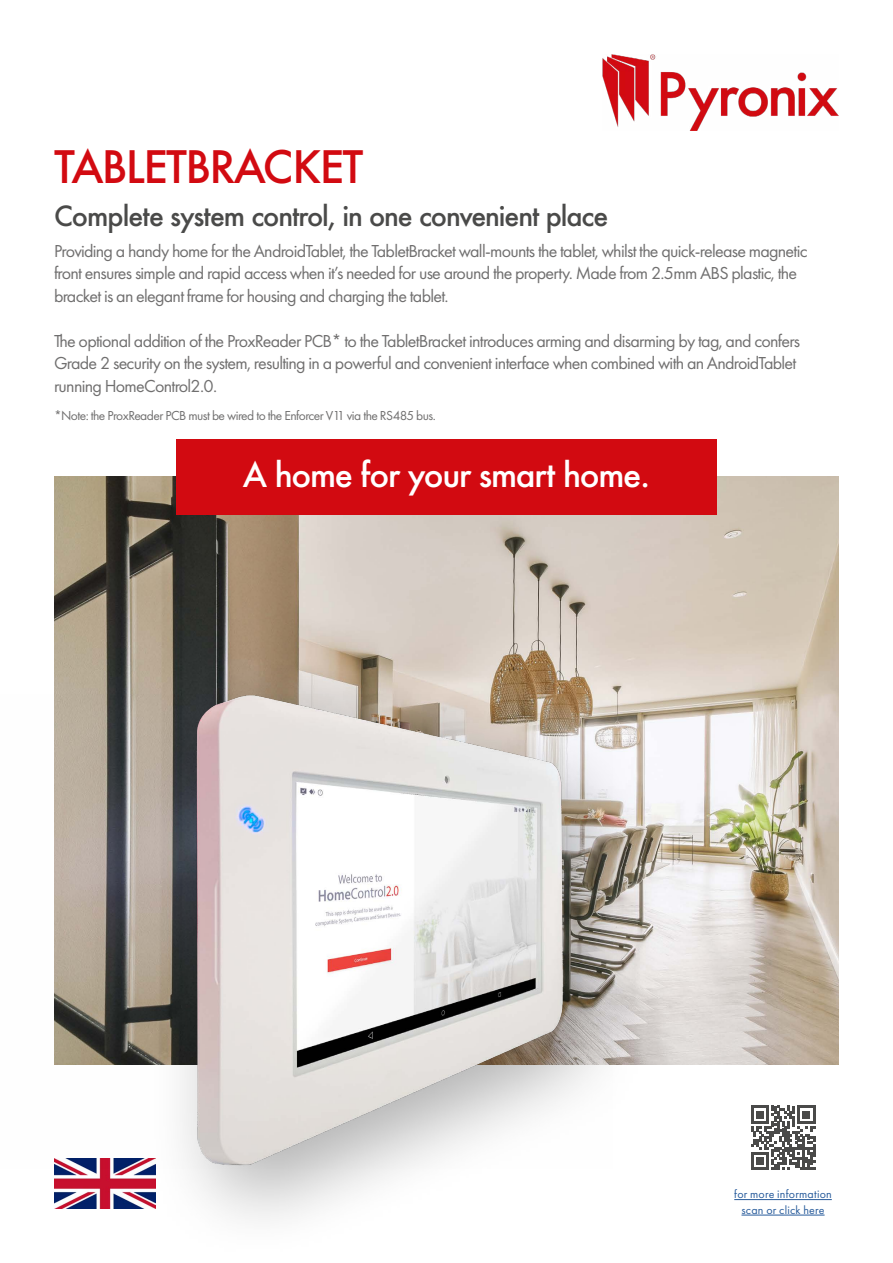
<style>
.page{position:relative;width:893px;height:1263px;background:#fff}
.page>*{position:absolute;margin:0;border:0;box-sizing:border-box;transform-origin:0 0}
.t1{font:500 43.5px "Futura";letter-spacing:-.04em;color:#d20a11}
.t2{font:500 33px "Futura";letter-spacing:-.04em;color:#fff}
.t3{font:500 27px "Futura";letter-spacing:-.04em;color:#4a4a49}
.t4{font:18px/22.5px "Futura PT";letter-spacing:-.04em;color:#706f6f}
.t5{font:13.5px "Futura PT";letter-spacing:-.04em;color:#706f6f}
.t6{font:12px/15.5px "Futura PT";letter-spacing:.015em;color:#275b9b;text-align:center}
</style>
<div class="page">
<img style="left:54px;top:477px;width:785px;height:587px">
<img style="left:54px;top:1169px;width:92px;height:40px">
<hr style="left:734px;top:1199px;width:98px;height:1px;background:#275b9b">
<hr style="left:741px;top:1215px;width:84px;height:1px;background:#275b9b">
<svg style="left:751px;top:1106px;width:64px;height:64px"></svg>
<img style="left:602px;top:54px;width:237px;height:76px">
<div style="left:176px;top:439px;width:541px;height:75px;background:#d20a11"></div>
<div style="left:146px;top:655px;width:507px;height:606px;background:#000;opacity:.3"></div>
<img style="left:54px;top:695px;width:558px;height:474px">
<h1 class="t1" style="left:54px;top:137px;width:311px">TABLETBRACKET</h1>
<h3 class="t3" style="left:54px;top:198px;width:556px">Complete system control, in one convenient place</h3>
<p class="t4" style="left:54px;top:239px;width:755px">Providing a handy home for the AndroidTablet, the TabletBracket wall-mounts the tablet, whilst the quick-release magnetic front ensures simple and rapid access when it’s needed for use around the property. Made from 2.5mm ABS plastic, the bracket is an elegant frame for housing and charging the tablet.</p>
<p class="t4" style="left:54px;top:329px;width:748px">The optional addition of the ProxReader PCB* to the TabletBracket introduces arming and disarming by tag, and confers<br>Grade 2 security on the system, resulting in a powerful and convenient interface when combined with an AndroidTablet running HomeControl2.0.</p>
<p class="t5" style="left:54px;top:408px;width:383px">*Note: the ProxReader PCB must be wired to the Enforcer V11 via the RS485 bus.</p>
<h2 class="t2" style="left:243px;top:452px;width:409px">A home for your smart home.</h2>
<p class="t6" style="left:734px;top:1186px;width:99px">for more information scan or click here</p>
</div>
